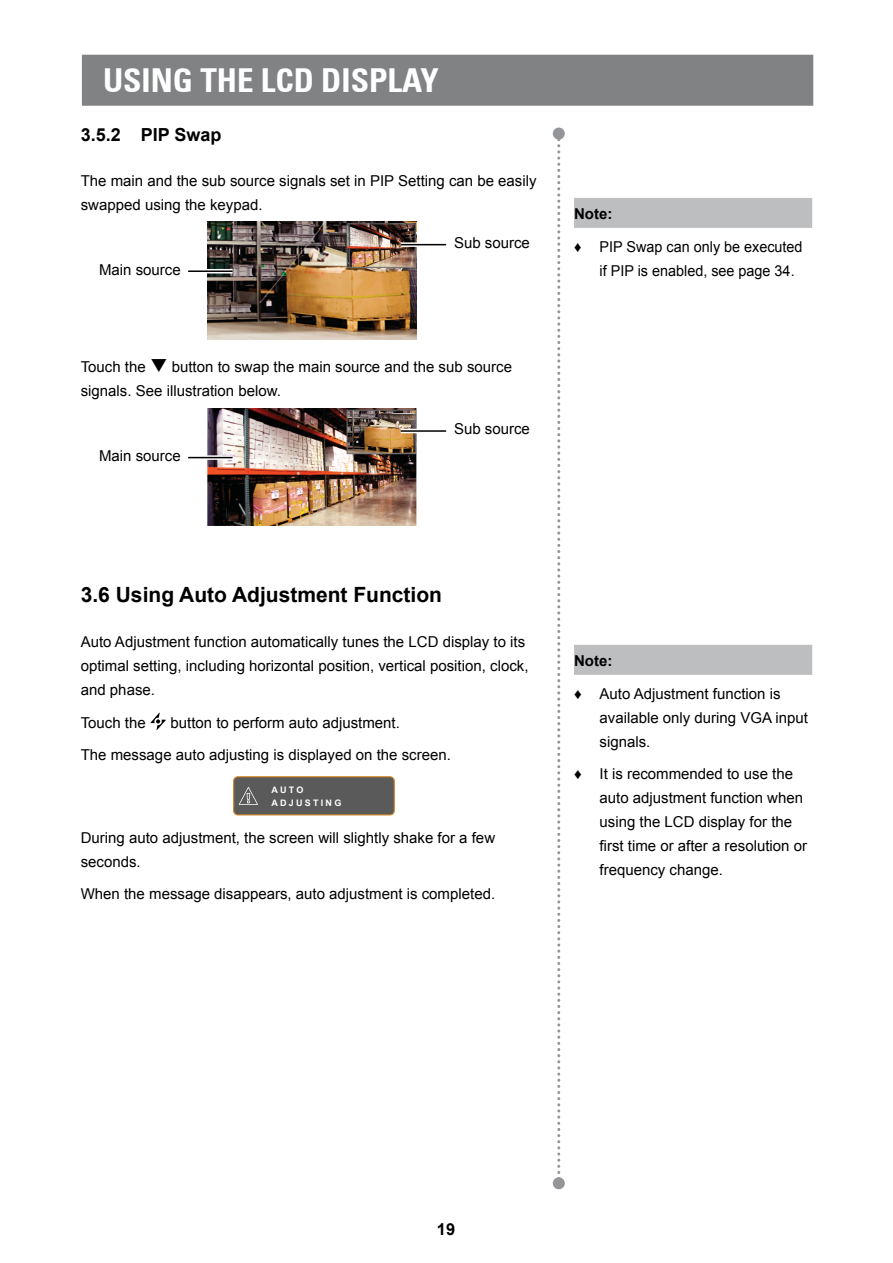
<style>
.page{position:relative;width:893px;height:1263px;background:#fff}
.page>*{position:absolute;margin:0;border:0;box-sizing:border-box;transform-origin:0 0}
.t1{font:700 condensed 33px "Univers 67";color:#fff}
.t2{font:700 21px "Arial";color:#000}
.t3{font:700 18px "Arial";color:#000}
.t4{font:700 16.5px "Arial";color:#000}
.t5{font:15px/24px "Arial";color:#000}
.t6{font:15px/32.5px "Arial";color:#000;scale:.96 1}
.t7{font:700 9px/12.9px "Arial";letter-spacing:.25em;color:#fff}
.s1{font-weight:700}
</style>
<div class="page">
<div style="left:82px;top:55px;width:731px;height:51px;background:#808284;border:2px solid #808284"></div>
<svg style="left:557px;top:140px;width:3px;height:1034px"></svg>
<div style="left:553px;top:128px;width:12px;height:12px;background:#939598;border-radius:50%"></div>
<div style="left:553px;top:1177px;width:12px;height:12px;background:#939598;border-radius:50%"></div>
<img style="left:207px;top:222px;width:209px;height:118px">
<img style="left:347px;top:223px;width:69px;height:45px">
<hr style="left:188px;top:269px;width:45px;height:4px;background:#fff">
<hr style="left:188px;top:270px;width:45px;height:2px;background:#000">
<svg style="left:401px;top:242px;width:45px;height:5px"></svg>
<hr style="left:401px;top:244px;width:45px;height:1px;background:#000">
<img style="left:207px;top:408px;width:209px;height:118px">
<img style="left:347px;top:410px;width:69px;height:44px">
<svg style="left:188px;top:455px;width:45px;height:5px"></svg>
<hr style="left:188px;top:457px;width:45px;height:1px;background:#000">
<hr style="left:401px;top:429px;width:45px;height:4px;background:#fff">
<hr style="left:401px;top:430px;width:45px;height:2px;background:#000">
<svg style="left:151px;top:713px;width:15px;height:17px"></svg>
<div style="left:234px;top:777px;width:160px;height:38px;background:#5a5a5a;border-radius:4px"></div>
<div style="left:233px;top:776px;width:162px;height:39px;border:1px solid #d48625;border-radius:4px"></div>
<svg style="left:239px;top:787px;width:19px;height:18px"></svg>
<div style="left:574px;top:198px;width:238px;height:30px;background:#bcbec0"></div>
<div style="left:574px;top:645px;width:238px;height:30px;background:#bcbec0"></div>
<h1 class="t1" style="left:103px;top:60px;width:337px">USING THE LCD DISPLAY</h1>
<p class="t3" style="left:81px;top:122px;width:142px">3.5.2 PIP Swap</p>
<p class="t5" style="left:81px;top:169px;width:457px">The main and the sub source signals set in PIP Setting can be easily swapped using the keypad.</p>
<p class="t5" style="left:99px;top:258px;width:83px">Main source</p>
<p class="t5" style="left:454px;top:231px;width:77px">Sub source</p>
<p class="t5" style="left:81px;top:355px;width:433px">Touch the ❑ button to swap the main source and the sub source signals. See illustration below.</p>
<p class="t5" style="left:99px;top:444px;width:83px">Main source</p>
<p class="t5" style="left:454px;top:417px;width:77px">Sub source</p>
<p class="t6" style="left:574px;top:198px;width:240px"><span class="s1">Note:<br>♦</span> PIP Swap can only be executed</p>
<p class="t6" style="left:600px;top:255px;width:205px">if PIP is enabled, see page 34.</p>
<h2 class="t2" style="left:81px;top:581px;width:363px">3.6 Using Auto Adjustment Function</h2>
<p class="t5" style="left:81px;top:630px;width:449px">Auto Adjustment function automatically tunes the LCD display to its optimal setting, including horizontal position, vertical position, clock, and phase.</p>
<p class="t5" style="left:81px;top:711px;width:67px">Touch the</p>
<p class="t5" style="left:81px;top:706px;width:372px;line-height:32.5px;text-indent:90px">button to perform auto adjustment.<br>The message auto adjusting is displayed on the screen.</p>
<p class="t7" style="left:271px;top:784px;width:72px">AUTO<br>ADJUSTING</p>
<p class="t5" style="left:81px;top:825px;width:416px">During auto adjustment, the screen will slightly shake for a few seconds.</p>
<p class="t5" style="left:81px;top:882px;width:416px">When the message disappears, auto adjustment is completed.</p>
<p class="t5" style="left:574px;top:645px;width:208px;line-height:32.5px"><span class="s1">Note:<br>♦</span> Auto Adjustment function is</p>
<p class="t5" style="left:600px;top:706px;width:210px">available only during VGA input signals.</p>
<p class="t5" style="left:600px;top:762px;width:209px;text-indent:-26px"><span class="s1">♦</span> It is recommended to use the auto adjustment function when using the LCD display for the first time or after a resolution or frequency change.</p>
<p class="t4" style="left:437px;top:1218px;width:20px">19</p>
</div>
